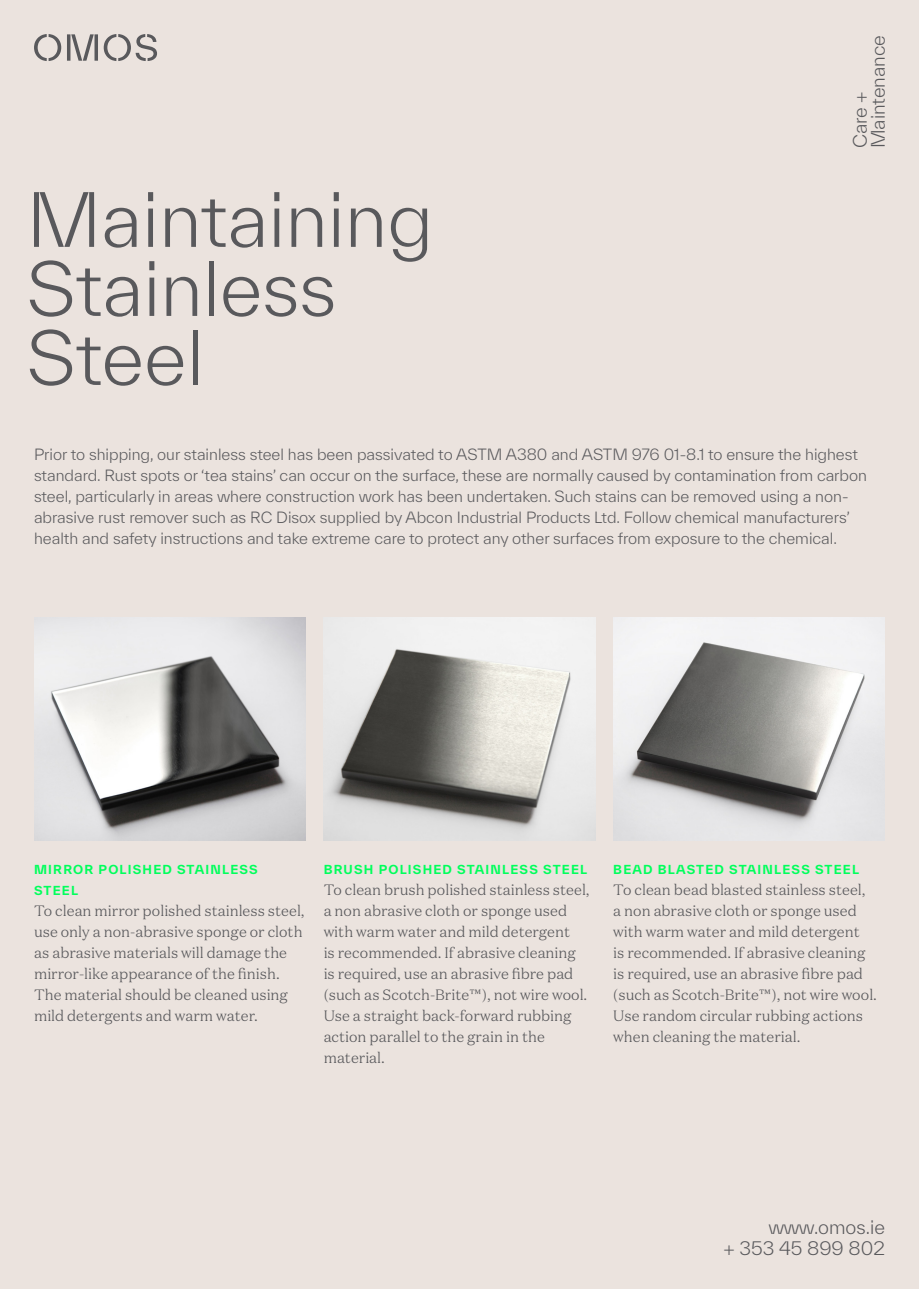
<style>
.page{position:relative;width:919px;height:1289px;background:#fff}
.page>*{position:absolute;margin:0;border:0;box-sizing:border-box;transform-origin:0 0}
.Title___Number{font:300 72px "TWK Everett";color:#59595c}
.Body_Copy{font:300 18px "TWK Everett";color:#59595c}
.Body_Copy-2{font:300 15px/21px "Domaine Text";color:#59595c}
.Body_Copy-3{font:300 15px/21px "TWK Everett";color:#59595c}
.Body_Copy-4{font:700 12px/21px "TWK Everett";letter-spacing:.1em;color:#00ff5b}
</style>
<div class="page">
<div style="left:0;top:0;width:918px;height:1288px;background:#ebe3de"></div>
<svg style="left:34px;top:34px;width:27px;height:27px"></svg>
<svg style="left:67px;top:34px;width:31px;height:27px"></svg>
<svg style="left:104px;top:34px;width:53px;height:27px"></svg>
<img style="left:34px;top:617px;width:271px;height:223px">
<img style="left:323px;top:617px;width:272px;height:223px">
<img style="left:613px;top:617px;width:271px;height:223px">
<p class="Title___Number" style="left:27px;top:171px;width:408px">Maintaining</p>
<p class="Title___Number" style="left:27px;top:240px;width:311px">Stainless</p>
<p class="Title___Number" style="left:27px;top:309px;width:178px">Steel</p>
<p class="Body_Copy" style="left:866px;top:148px;width:115px;rotate:-90deg">Maintenance</p>
<p class="Body_Copy" style="left:848px;top:148px;width:59px;rotate:-90deg">Care +</p>
<p class="Body_Copy-3" style="left:34px;top:444px;width:834px">Prior to shipping, our stainless steel has been passivated to ASTM A380 and ASTM 976 01-8.1 to ensure the highest standard. Rust spots or ‘tea stains’ can occur on the surface, these are normally caused by contamination from carbon steel, particularly in areas where construction work has been undertaken. Such stains can be removed using a non&shy;abrasive rust remover such as RC Disox supplied by Abcon Industrial Products Ltd. Follow chemical manufacturers’ health and safety instructions and take extreme care to protect any other surfaces from exposure to the chemical.</p>
<p class="Body_Copy-4" style="left:34px;top:859px;width:225px">MIRROR POLISHED STAINLESS<br>STEEL</p>
<p class="Body_Copy-2" style="left:34px;top:900px;width:272px">To clean mirror polished stainless steel, use only a non-abrasive sponge or cloth as abrasive materials will damage the mirror-like appearance of the finish.<br>The material should be cleaned using mild detergents and warm water.</p>
<p class="Body_Copy-4" style="left:323px;top:859px;width:265px">BRUSH POLISHED STAINLESS STEEL</p>
<p class="Body_Copy-2" style="left:323px;top:879px;width:267px">To clean brush polished stainless steel, a non abrasive cloth or sponge used with warm water and mild detergent<br>is recommended. If abrasive cleaning is required, use an abrasive fibre pad (such as Scotch-Brite™), not wire wool.<br>Use a straight back-forward rubbing action parallel to the grain in the material.</p>
<p class="Body_Copy-4" style="left:613px;top:859px;width:247px">BEAD BLASTED STAINLESS STEEL</p>
<p class="Body_Copy-2" style="left:613px;top:879px;width:265px">To clean bead blasted stainless steel, a non abrasive cloth or sponge used with warm water and mild detergent<br>is recommended. If abrasive cleaning is required, use an abrasive fibre pad (such as Scotch-Brite™), not wire wool.<br>Use random circular rubbing actions when cleaning the material.</p>
<p class="Body_Copy" style="left:768px;top:1214px;width:118px">www.omos.ie</p>
<p class="Body_Copy" style="left:723px;top:1235px;width:163px">+ 353 45 899 802</p>
</div>
